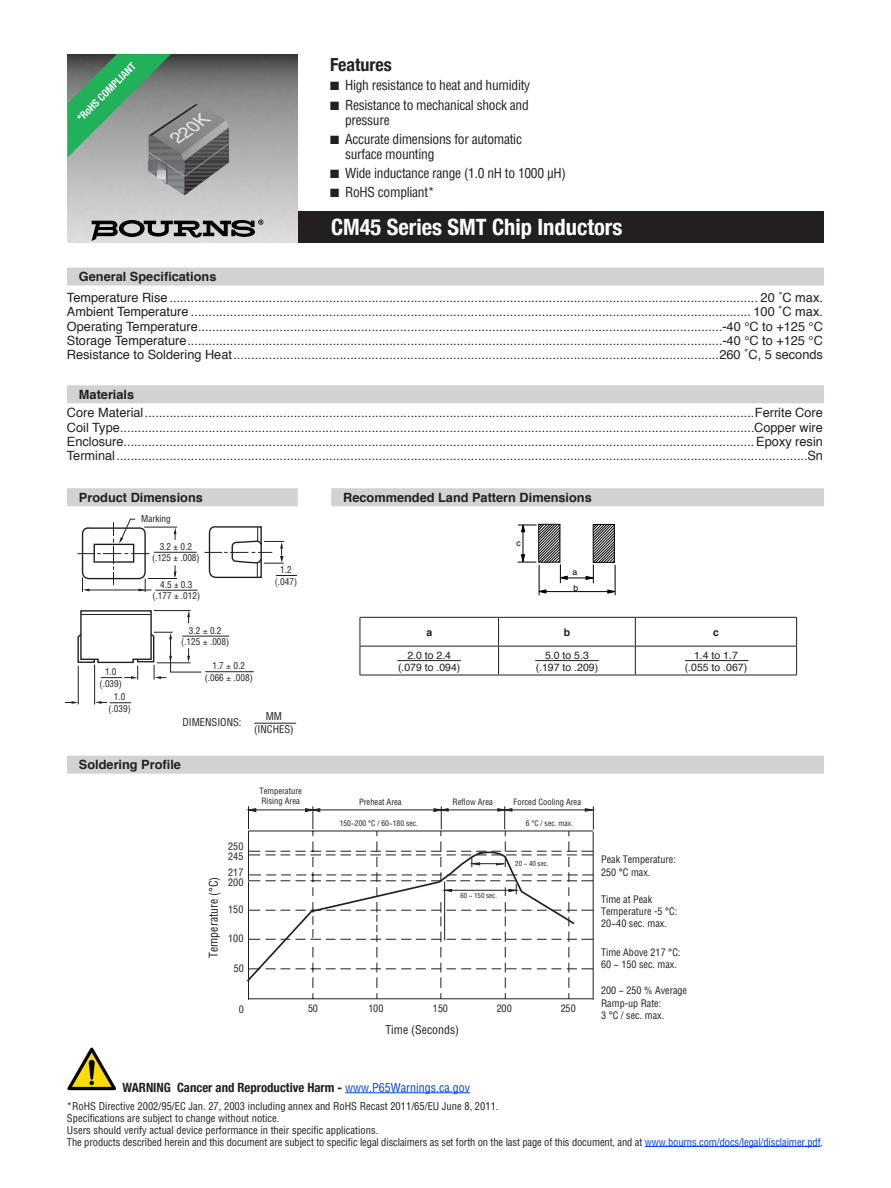
<style>
.page{position:relative;width:891px;height:1188px;background:#fff}
.page>*{position:absolute;margin:0;border:0;box-sizing:border-box;transform-origin:0 0}
.t1{font:700 condensed 22.5px "Helvetica Neue";color:#fff}
.t2{font:700 condensed 18px "Helvetica Neue";color:#231f20}
.t3{font:italic 17.55px "Helvetica";color:#e6e7e9}
.t4{font:condensed 13.5px/15px "Helvetica";letter-spacing:-.02em;color:#231f20}
.t5{font:12.75px/14.2px "Helvetica";color:#231f20;text-align:justify}
.t6{font:700 12.75px "Helvetica";color:#231f20}
.t7{font:700 condensed 12.75px "Helvetica Neue";color:#231f20}
.t8{font:condensed 11.85px "Helvetica";color:#231f20}
.t9{font:condensed 10.5px/12px "Helvetica";color:#231f20}
.t10{font:10.5px/12px "Helvetica";color:#231f20;text-align:center}
.t11{font:700 10.5px "Helvetica";color:#231f20}
.t12{font:condensed 10.2px/12.1px "Helvetica";color:#231f20}
.t13{font:condensed 9.15px/11.6px "Helvetica";color:#231f20;text-align:center}
.t14{font:8.7px "Helvetica";color:#000}
.t15{font:condensed 8.55px/10.2px "Helvetica";color:#231f20}
.t16{font:condensed 7.65px "Helvetica";color:#231f20}
.t17{font:condensed 6.9px "Helvetica";color:#231f20}
.s1{font-family:"Helvetica";font-weight:400;font-size:12px;color:#0042f4}
.s2{color:#0042f4}
</style>
<div class="page">
<div style="left:289px;top:212px;width:535px;height:31px;background:#231f20"></div>
<img style="left:68px;top:54px;width:230px;height:189px">
<hr style="left:645px;top:1146px;width:176px;height:1px;background:#0042f4">
<div style="left:67px;top:268px;width:757px;height:18px;background:#d1d2d4"></div>
<div style="left:67px;top:385px;width:757px;height:18px;background:#d1d2d4"></div>
<svg style="left:92px;top:220px;width:171px;height:21px;background:#7e7f7e"></svg>
<svg style="left:68px;top:54px;width:161px;height:141px;background:#7b9485"></svg>
<hr style="left:360px;top:617px;width:139px;height:1px;background:#231f20">
<hr style="left:499px;top:617px;width:136px;height:1px;background:#231f20">
<hr style="left:635px;top:617px;width:162px;height:1px;background:#231f20">
<hr style="left:360px;top:646px;width:139px;height:1px;background:#231f20">
<svg style="left:360px;top:618px;width:1px;height:57px"></svg>
<hr style="left:499px;top:646px;width:136px;height:1px;background:#231f20">
<svg style="left:498px;top:618px;width:1px;height:57px"></svg>
<hr style="left:635px;top:646px;width:162px;height:1px;background:#231f20">
<svg style="left:635px;top:618px;width:1px;height:57px"></svg>
<svg style="left:796px;top:618px;width:1px;height:57px"></svg>
<hr style="left:360px;top:675px;width:139px;height:1px;background:#231f20">
<hr style="left:499px;top:675px;width:136px;height:1px;background:#231f20">
<hr style="left:635px;top:675px;width:162px;height:1px;background:#231f20">
<div style="left:67px;top:488px;width:231px;height:18px;background:#d1d2d4"></div>
<hr style="left:254px;top:723px;width:42px;height:1px;background:#231f20">
<div style="left:331px;top:488px;width:493px;height:18px;background:#d1d2d4"></div>
<hr style="left:94px;top:665px;width:1px;height:39px;background:#231f20">
<hr style="left:78px;top:666px;width:1px;height:38px;background:#231f20">
<svg style="left:65px;top:701px;width:13px;height:3px"></svg>
<svg style="left:95px;top:701px;width:36px;height:3px"></svg>
<svg style="left:518px;top:523px;width:97px;height:60px"></svg>
<hr style="left:615px;top:565px;width:1px;height:30px;background:#000">
<hr style="left:539px;top:565px;width:1px;height:30px;background:#000">
<svg style="left:607px;top:590px;width:9px;height:4px"></svg>
<svg style="left:538px;top:589px;width:8px;height:4px"></svg>
<hr style="left:544px;top:591px;width:66px;height:1px;background:#000">
<hr style="left:397px;top:660px;width:64px;height:1px;background:#231f20">
<hr style="left:535px;top:660px;width:64px;height:1px;background:#231f20">
<hr style="left:685px;top:660px;width:64px;height:1px;background:#231f20">
<div style="left:67px;top:756px;width:757px;height:18px;background:#d1d2d4"></div>
<hr style="left:249px;top:999px;width:344px;height:1px;background:#231f20">
<hr style="left:248px;top:882px;width:1px;height:118px;background:#231f20">
<hr style="left:593px;top:832px;width:1px;height:168px;background:#231f20">
<svg style="left:266px;top:963px;width:327px;height:36px"></svg>
<svg style="left:576px;top:902px;width:17px;height:55px"></svg>
<svg style="left:247px;top:896px;width:329px;height:87px"></svg>
<svg style="left:247px;top:806px;width:347px;height:90px"></svg>
<hr style="left:345px;top:1092px;width:125px;height:1px;background:#0042f4">
<svg style="left:67px;top:1048px;width:49px;height:42px"></svg>
<svg style="left:77px;top:518px;width:220px;height:163px"></svg>
<h3 class="t3" style="left:167px;top:128px;width:43px;rotate:-36deg">220K</h3>
<p class="t6" style="left:79px;top:266px;width:139px">General Specifications</p>
<h2 class="t2" style="left:330px;top:50px;width:63px">Features</h2>
<p class="t4" style="left:330px;top:78px;width:202px">■ High resistance to heat and humidity</p>
<p class="t4" style="left:345px;top:97px;width:185px;text-indent:-15px">■ Resistance to mechanical shock and pressure</p>
<p class="t4" style="left:345px;top:131px;width:178px;text-indent:-15px">■ Accurate dimensions for automatic surface mounting</p>
<p class="t4" style="left:330px;top:165px;width:237px">■ Wide inductance range (1.0 nH to 1000 µH)</p>
<p class="t4" style="left:330px;top:185px;width:106px">■ RoHS compliant*</p>
<h1 class="t1" style="left:331px;top:208px;width:293px">CM45 Series SMT Chip Inductors</h1>
<p class="t5" style="left:67px;top:291px;width:758px">Temperature Rise ...................................................................................................................................................................... 20 ˚C max.<br>Ambient Temperature .............................................................................................................................................................. 100 ˚C max.<br>Operating Temperature....................................................................................................................................................-40 °C to +125 °C Storage Temperature.......................................................................................................................................................-40 °C to +125 °C Resistance to Soldering Heat.........................................................................................................................................260 ˚C, 5 seconds</p>
<p class="t6" style="left:79px;top:384px;width:57px">Materials</p>
<p class="t5" style="left:67px;top:406px;width:758px">Core Material............................................................................................................................................................................Ferrite Core Coil Type...................................................................................................................................................................................Copper wire Enclosure..................................................................................................................................................................................Epoxy resin Terminal...................................................................................................................................................................................................Sn</p>
<p class="t6" style="left:79px;top:487px;width:125px">Product Dimensions</p>
<p class="t13" style="left:141px;top:512px;width:31px">Marking</p>
<p class="t13" style="left:100px;top:666px;width:24px">1.0 (.039)</p>
<p class="t13" style="left:109px;top:691px;width:24px">1.0 (.039)</p>
<p class="t13" style="left:152px;top:541px;width:49px">3.2 ± 0.2 (.125 ± .008)</p>
<p class="t13" style="left:153px;top:579px;width:49px">4.5 ± 0.3 (.177 ± .012)</p>
<p class="t13" style="left:181px;top:624px;width:50px">3.2 0.2 (.125 .008)</p>
<p class="t13" style="left:205px;top:660px;width:50px">1.7 0.2 (.066 .008)</p>
<p class="t13" style="left:275px;top:564px;width:24px">1.2 (.047)</p>
<p class="t9" style="left:182px;top:716px;width:61px">DIMENSIONS:</p>
<p class="t9" style="left:254px;top:710px;width:41px;line-height:12.6px;text-align:center">MM (INCHES)</p>
<p class="t6" style="left:79px;top:754px;width:104px">Soldering Profile</p>
<p class="t6" style="left:343px;top:487px;width:250px">Recommended Land Pattern Dimensions</p>
<p class="t14" style="left:517px;top:536px;width:6px">c</p>
<p class="t14" style="left:572px;top:565px;width:6px">a</p>
<p class="t14" style="left:574px;top:581px;width:6px">b</p>
<p class="t11" style="left:426px;top:623px;width:7px">a</p>
<p class="t11" style="left:564px;top:623px;width:8px">b</p>
<p class="t11" style="left:713px;top:623px;width:7px">c</p>
<p class="t10" style="left:398px;top:649px;width:64px">2.0 to 2.4 (.079 to .094)</p>
<p class="t10" style="left:536px;top:649px;width:64px">5.0 to 5.3 (.197 to .209)</p>
<p class="t10" style="left:685px;top:649px;width:64px">1.4 to 1.7 (.055 to .067)</p>
<p class="t15" style="left:259px;top:786px;width:44px">Temperature<br>Rising Area</p>
<p class="t15" style="left:359px;top:796px;width:44px">Preheat Area</p>
<p class="t15" style="left:453px;top:796px;width:42px">Reflow Area</p>
<p class="t15" style="left:514px;top:796px;width:69px">Forced Cooling Area</p>
<p class="t8" style="left:206px;top:958px;width:83px;rotate:-90deg">Temperature (°C)</p>
<p class="t12" style="left:228px;top:840px;width:17px">250</p>
<p class="t12" style="left:228px;top:850px;width:17px">245</p>
<p class="t12" style="left:228px;top:866px;width:17px">217</p>
<p class="t12" style="left:228px;top:903px;width:17px">150</p>
<p class="t12" style="left:228px;top:932px;width:17px">100</p>
<p class="t12" style="left:228px;top:876px;width:17px">200</p>
<p class="t12" style="left:234px;top:962px;width:11px">50</p>
<p class="t12" style="left:239px;top:1003px;width:7px">0</p>
<p class="t12" style="left:308px;top:1002px;width:11px">50</p>
<p class="t16" style="left:340px;top:818px;width:80px">150~200 °C / 60~180 sec.</p>
<p class="t16" style="left:526px;top:818px;width:49px">6 °C / sec. max.</p>
<p class="t17" style="left:460px;top:892px;width:38px">60 ~ 150 sec.</p>
<p class="t17" style="left:515px;top:859px;width:35px">20 ~ 40 sec.</p>
<p class="t12" style="left:368px;top:1002px;width:17px">100</p>
<p class="t12" style="left:433px;top:1002px;width:17px">150</p>
<p class="t8" style="left:385px;top:1022px;width:75px">Time (Seconds)</p>
<p class="t12" style="left:497px;top:1002px;width:17px">200</p>
<p class="t12" style="left:561px;top:1002px;width:17px">250</p>
<p class="t7" style="left:122px;top:1077px;width:349px">WARNING Cancer and Reproductive Harm - <span class="s1">www.P65Warnings.ca.gov</span></p>
<p class="t12" style="left:601px;top:853px;width:76px">Peak Temperature:<br>250 °C max.</p>
<p class="t12" style="left:601px;top:893px;width:78px">Time at Peak<br>Temperature -5 °C:<br>20~40 sec. max.</p>
<p class="t12" style="left:601px;top:946px;width:81px">Time Above 217 °C:<br>60 ~ 150 sec. max.</p>
<p class="t12" style="left:601px;top:984px;width:88px">200 ~ 250 % Average<br>Ramp-up Rate:<br>3 °C / sec. max.</p>
<p class="t9" style="left:67px;top:1100px;width:758px">*RoHS Directive 2002/95/EC Jan. 27, 2003 including annex and RoHS Recast 2011/65/EU June 8, 2011.<br>Specifications are subject to change without notice.<br>Users should verify actual device performance in their specific applications.<br>The products described herein and this document are subject to specific legal disclaimers as set forth on the last page of this document, and at <span class="s2">www.bourns.com/docs/legal/disclaimer.pdf</span>.</p>
</div>
